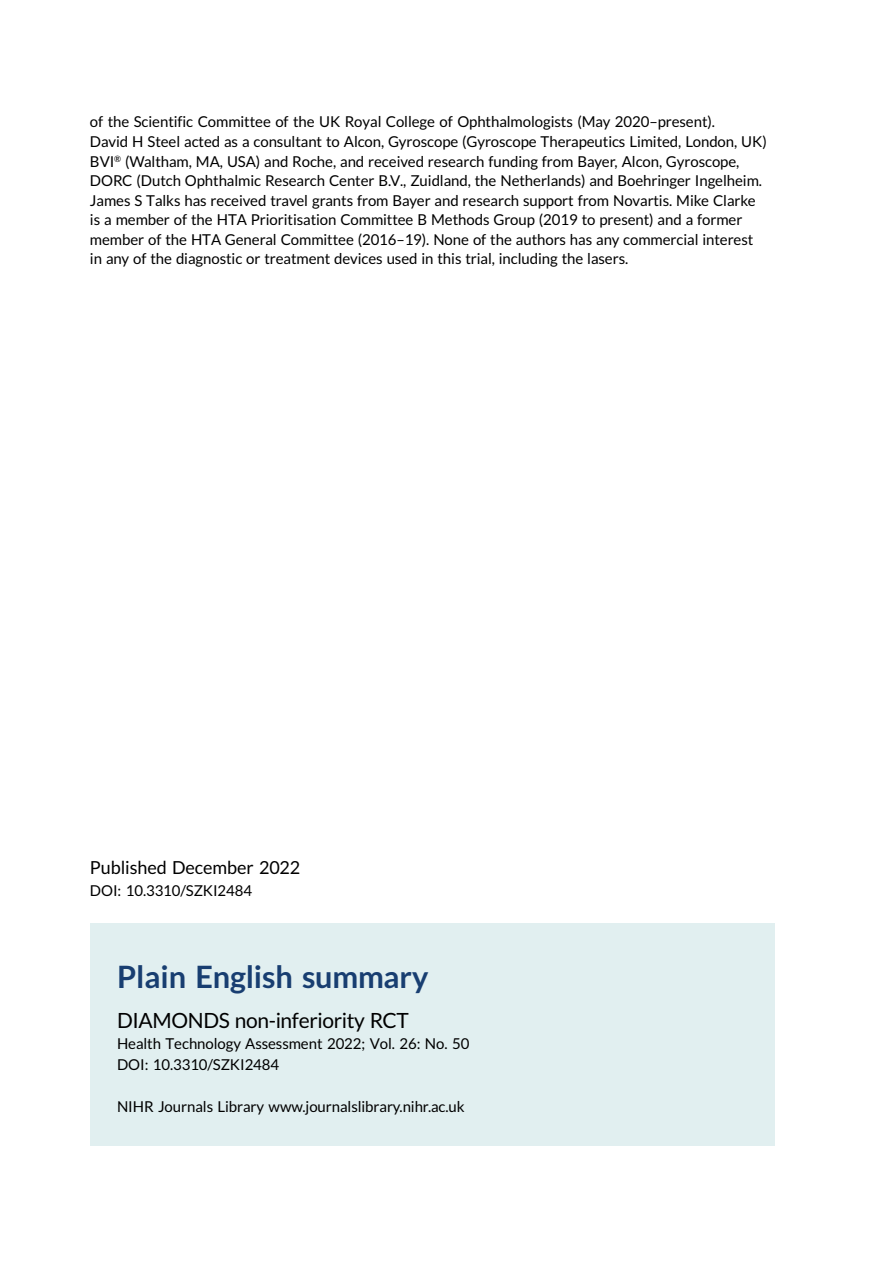
<style>
.page{position:relative;width:893px;height:1263px;background:#fff}
.page>*{position:absolute;margin:0;border:0;box-sizing:border-box;transform-origin:0 0}
.t1{font:30.75px "Adv TT6071803 a.B";color:#183e71}
.t2{font:21px "Adv T Ta 9 c 1 b 374";letter-spacing:-.015em;color:#000}
.t3{font:18px "Adv T Ta 9 c 1 b 374";color:#000}
.t4{font:15px/19.5px "Adv T Ta 9 c 1 b 374";color:#000}
.s1{font-style:inherit}
</style>
<div class="page">
<div style="left:90px;top:923px;width:684px;height:223px;background:#e1eff0"></div>
<p class="t4" style="left:90px;top:114px;width:678px">of the Scientific Committee of the UK Royal College of Ophthalmologists (May 2020<span class="s1">–</span>present).<br>David H Steel acted as a consultant to Alcon, Gyroscope (Gyroscope Therapeutics Limited, London, UK)<br>BVI<sup>®</sup> (Waltham, MA, USA) and Roche, and received research funding from Bayer, Alcon, Gyroscope, DORC (Dutch Ophthalmic Research Center B.V., Zuidland, the Netherlands) and Boehringer Ingelheim.<br>James S Talks has received travel grants from Bayer and research support from Novartis. Mike Clarke is a member of the HTA Prioritisation Committee B Methods Group (2019 to present) and a former member of the HTA General Committee (2016<span class="s1">–</span>19). None of the authors has any commercial interest in any of the diagnostic or treatment devices used in this trial, including the lasers.</p>
<p class="t3" style="left:90px;top:860px;width:212px">Published December 2022</p>
<p class="t4" style="left:90px;top:882px;width:163px">DOI: 10.3310/SZKI2484</p>
<h1 class="t1" style="left:117px;top:965px;width:313px">Plain English summary</h1>
<h2 class="t2" style="left:117px;top:1013px;width:293px">DIAMONDS non-inferiority RCT</h2>
<p class="t4" style="left:117px;top:1034px;width:354px;line-height:21px">Health Technology Assessment 2022; Vol. 26: No. 50<br>DOI: 10.3310/SZKI2484</p>
<p class="t4" style="left:117px;top:1098px;width:349px">NIHR Journals Library www.journalslibrary.nihr.ac.uk</p>
</div>
